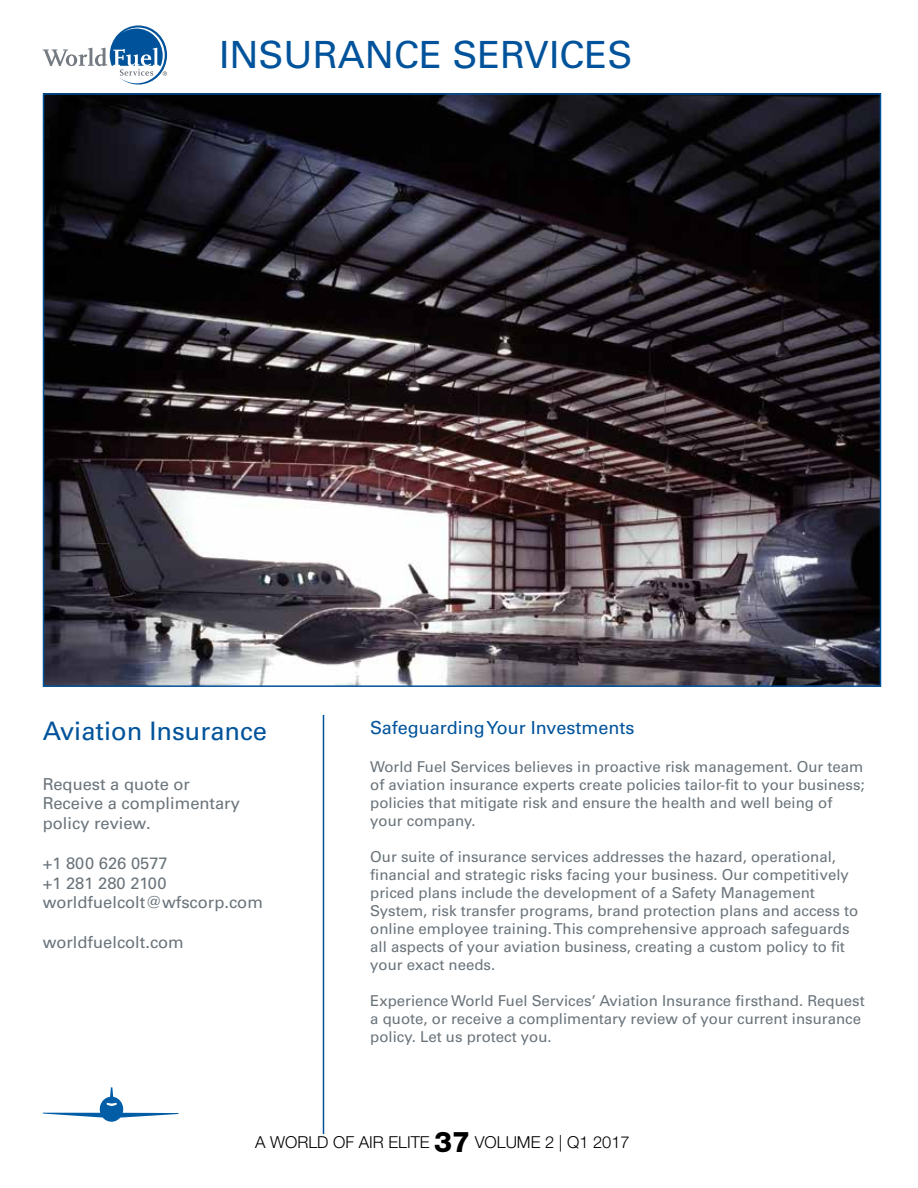
<style>
.page{position:relative;width:918px;height:1188px;background:#fff}
.page>*{position:absolute;margin:0;border:0;box-sizing:border-box;transform-origin:0 0}
.t1{font:37.5px "Univers LT Std";color:#00539b}
.t2{font:25.5px "Univers LT Std";color:#00539b}
.t3{font:18px "Univers LT Std";color:#00539b}
.t4{font:16.5px/19.8px "Univers LT Std";color:#6a747b}
.t5{font:300 16.5px "Helvetica Neue LT Pro";color:#000}
.t6{font:15px/18px "Univers LT Std";color:#6a747b}
.s1{font-weight:800;font-size:28.5px}
</style>
<div class="page">
<img style="left:46px;top:96px;width:832px;height:588px">
<hr style="left:323px;top:715px;width:1px;height:419px;background:#00539b">
<svg style="left:43px;top:1087px;width:135px;height:35px"></svg>
<svg style="left:43px;top:25px;width:124px;height:59px"></svg>
<h1 class="t1" style="left:219px;top:33px;width:415px">INSURANCE SERVICES</h1>
<h2 class="t2" style="left:43px;top:716px;width:226px">Aviation Insurance</h2>
<p class="t3" style="left:370px;top:717px;width:266px">Safeguarding Your Investments</p>
<p class="t4" style="left:43px;top:774px;width:199px">Request a quote or<br>Receive a complimentary policy review.</p>
<p class="t4" style="left:43px;top:853px;width:222px">+1 800 626 0577<br>+1 281 280 2100 worldfuelcolt@wfscorp.com</p>
<p class="t4" style="left:43px;top:932px;width:143px">worldfuelcolt.com</p>
<p class="t6" style="left:370px;top:758px;width:496px">World Fuel Services believes in proactive risk management. Our team of aviation insurance experts create policies tailor-fit to your business; policies that mitigate risk and ensure the health and well being of your company.</p>
<p class="t6" style="left:370px;top:848px;width:490px">Our suite of insurance services addresses the hazard, operational, financial and strategic risks facing your business. Our competitively priced plans include the development of a Safety Management System, risk transfer programs, brand protection plans and access to online employee training. This comprehensive approach safeguards all aspects of your aviation business, creating a custom policy to fit your exact needs.</p>
<p class="t6" style="left:370px;top:992px;width:496px">Experience World Fuel Services’ Aviation Insurance firsthand. Request a quote, or receive a complimentary review of your current insurance policy. Let us protect you.</p>
<p class="t5" style="left:255px;top:1132px;width:376px">A WORLD OF AIR ELITE <span class="s1">37</span> VOLUME 2 | Q1 2017</p>
</div>
